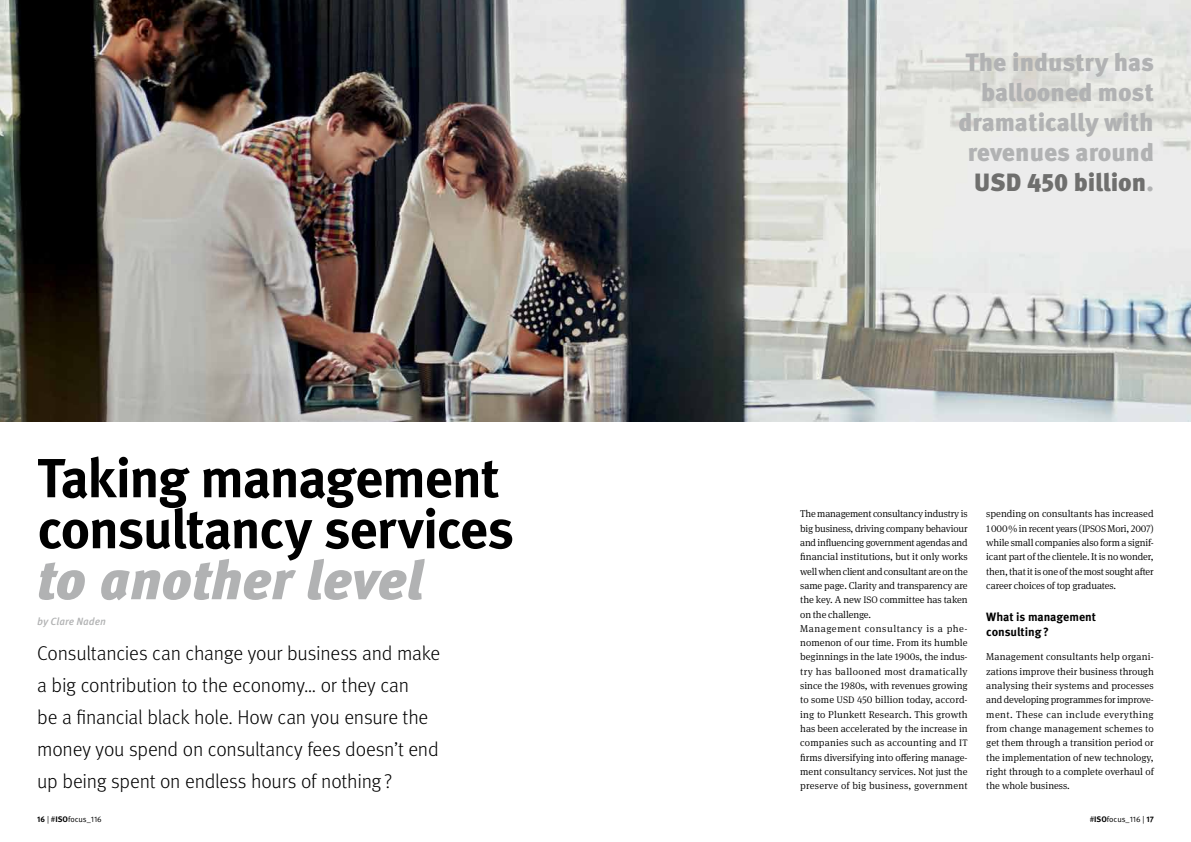
<style>
.page{position:relative;width:1191px;height:842px;background:#fff}
.page>*{position:absolute;margin:0;border:0;box-sizing:border-box;transform-origin:0 0}
.t1{font:700 55px/51px "Meta Pro";letter-spacing:-.03em;color:#000}
.t2{font:italic 900 55px "Meta Pro";color:#b1b2b3}
.t3{font:900 25px/30px "Meta Pro";color:#b1b2b3;text-align:right}
.t4{font:300 20px/32px "Meta Pro";letter-spacing:-.01em;color:#000}
.t5{font:700 12px/15px "Meta Pro";color:#000}
.t6{font:italic 500 10.5px "Meta Pro";letter-spacing:-.005em;color:#b1b2b3}
.t7{font:300 10px/14.3px "Meta Serif Pro";color:#000;text-align:justify}
.t8{font:8px "Meta Pro Norm";color:#000}
.s1{color:#6f6f6e}
.s2{font-size:9.5px}
.s3{font-family:"Meta Pro";font-weight:700}
</style>
<div class="page">
<img style="left:0;top:0;width:1191px;height:421px">
<h1 class="t1" style="left:37px;top:449px;width:478px">Taking management consultancy services</h1>
<h1 class="t2" style="left:37px;top:537px;width:388px">to another level</h1>
<p class="t6" style="left:37px;top:613px;width:70px">by Clare Naden</p>
<h3 class="t4" style="left:37px;top:636px;width:404px">Consultancies can change your business and make a big contribution to the economy… or they can<br>be a financial black hole. How can you ensure the money you spend on consultancy fees doesnʼt end up being spent on endless hours of nothing ?</h3>
<h2 class="t3" style="left:958px;top:47px;width:197px">The industry has ballooned most dramatically with revenues around<br><span class="s1">USD 450 billion</span>.</h2>
<p class="t7" style="left:800px;top:506px;width:169px;text-align:left">The management consultancy industry is big business, driving company behaviour and influencing government agendas and financial institutions, but it only works well when client and consultant are on the same page. Clarity and transparency are the key. A new <span class="s2">ISO</span> committee has taken on the challenge.<br>Management consultancy is a phe&shy;nomenon of our time. From its humble beginnings in the late 1900s, the indus&shy;try has ballooned most dramatically since the 1980s, with revenues growing to some <span class="s2">USD</span> 450 billion today, accord&shy;ing to Plunkett Research. This growth has been accelerated by the increase in companies such as accounting and <span class="s2">IT </span>firms diversifying into offering manage&shy;ment consultancy services. Not just the preserve of big business, government</p>
<p class="t7" style="left:986px;top:506px;width:169px">spending on consultants has increased 1000% in recent years (<span class="s2">IPSOS</span> Mori, 2007) while small companies also form a signif&shy;icant part of the clientele. It is no wonder, then, that it is one of the most sought after career choices of top graduates.</p>
<p class="t5" style="left:986px;top:608px;width:111px">What is management consulting?</p>
<p class="t7" style="left:986px;top:649px;width:169px">Management consultants help organi&shy;zations improve their business through analysing their systems and processes and developing programmes for improve&shy;ment. These can include everything from change management schemes to get them through a transition period or the implementation of new technology, right through to a complete overhaul of the whole business.</p>
<p class="t8" style="left:37px;top:813px;width:66px"><span class="s3">16</span> | #<span class="s3">ISO</span>focus_116</p>
<p class="t8" style="left:1089px;top:813px;width:66px">#<span class="s3">ISO</span>focus_116 | <span class="s3">17</span></p>
</div>
